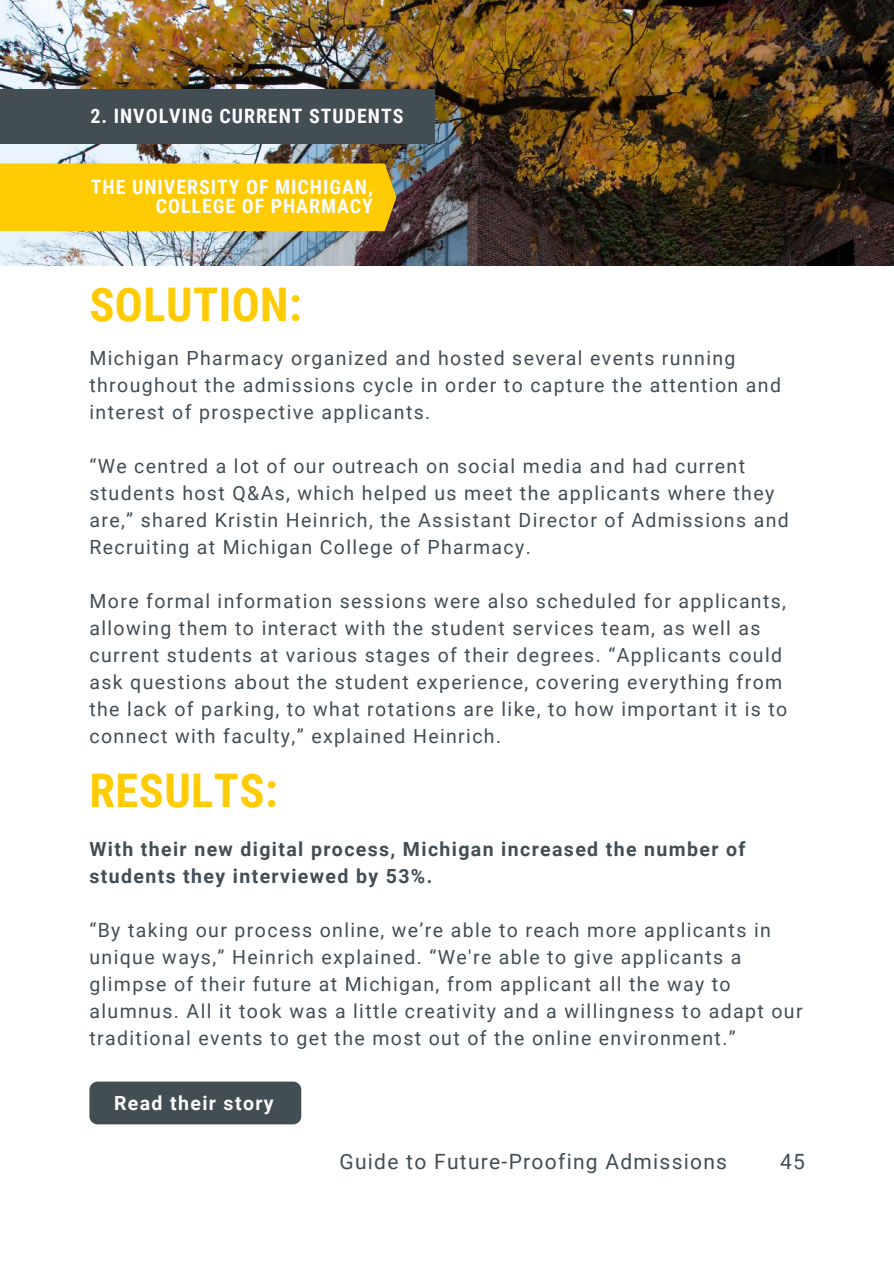
<style>
.page{position:relative;width:894px;height:1264px;background:#fff}
.page>*{position:absolute;margin:0;border:0;box-sizing:border-box;transform-origin:0 0}
.t1{font:700 46.35px "Roboto Condensed";letter-spacing:.01em;color:#ffcb05}
.t2{font:21px "Roboto";letter-spacing:.06em;color:#434d54}
.t3{font:700 19.8px/19.2px "Roboto Condensed";letter-spacing:.05em;color:#fdfdfd;text-align:right}
.t4{font:19.5px/27px "Roboto";letter-spacing:.07em;color:#434d54}
.t5{font:700 19.5px/27px "Roboto";letter-spacing:.07em;color:#434d54}
.t6{font:700 19.5px "Roboto";letter-spacing:.07em;color:#fdfdfd}
</style>
<div class="page">
<div style="left:89px;top:1081px;width:212px;height:43px;background:#434d54;border-radius:8px"></div>
<img style="left:0;top:0;width:893px;height:266px">
<div style="left:0;top:163px;width:396px;height:68px;background:#ffcb05"></div>
<div style="left:0;top:89px;width:434px;height:54px;background:#434d54"></div>
<p class="t3" style="left:90px;top:106px;width:314px">2. INVOLVING CURRENT STUDENTS</p>
<p class="t3" style="left:91px;top:178px;width:283px">THE UNIVERSITY OF MICHIGAN,<br>COLLEGE OF PHARMACY</p>
<h1 class="t1" style="left:89px;top:278px;width:214px">SOLUTION:</h1>
<p class="t4" style="left:89px;top:345px;width:692px">Michigan Pharmacy organized and hosted several events running throughout the admissions cycle in order to capture the attention and interest of prospective applicants.</p>
<p class="t4" style="left:89px;top:453px;width:700px">“We centred a lot of our outreach on social media and had current students host Q&amp;As, which helped us meet the applicants where they are,” shared Kristin Heinrich, the Assistant Director of Admissions and Recruiting at Michigan College of Pharmacy.</p>
<p class="t4" style="left:89px;top:588px;width:699px">More formal information sessions were also scheduled for applicants, allowing them to interact with the student services team, as well as current students at various stages of their degrees. “Applicants could ask questions about the student experience, covering everything from the lack of parking, to what rotations are like, to how important it is to connect with faculty,” explained Heinrich.</p>
<h1 class="t1" style="left:89px;top:763px;width:190px">RESULTS:</h1>
<p class="t5" style="left:89px;top:835px;width:657px">With their new digital process, Michigan increased the number of students they interviewed by 53%.</p>
<p class="t4" style="left:89px;top:916px;width:714px">“By taking our process online, we’re able to reach more applicants in unique ways,” Heinrich explained. “We're able to give applicants a glimpse of their future at Michigan, from applicant all the way to alumnus. All it took was a little creativity and a willingness to adapt our traditional events to get the most out of the online environment.”</p>
<p class="t6" style="left:114px;top:1091px;width:161px">Read their story</p>
<p class="t2" style="left:339px;top:1149px;width:389px">Guide to Future-Proofing Admissions</p>
<p class="t2" style="left:779px;top:1149px;width:26px">45</p>
</div>
